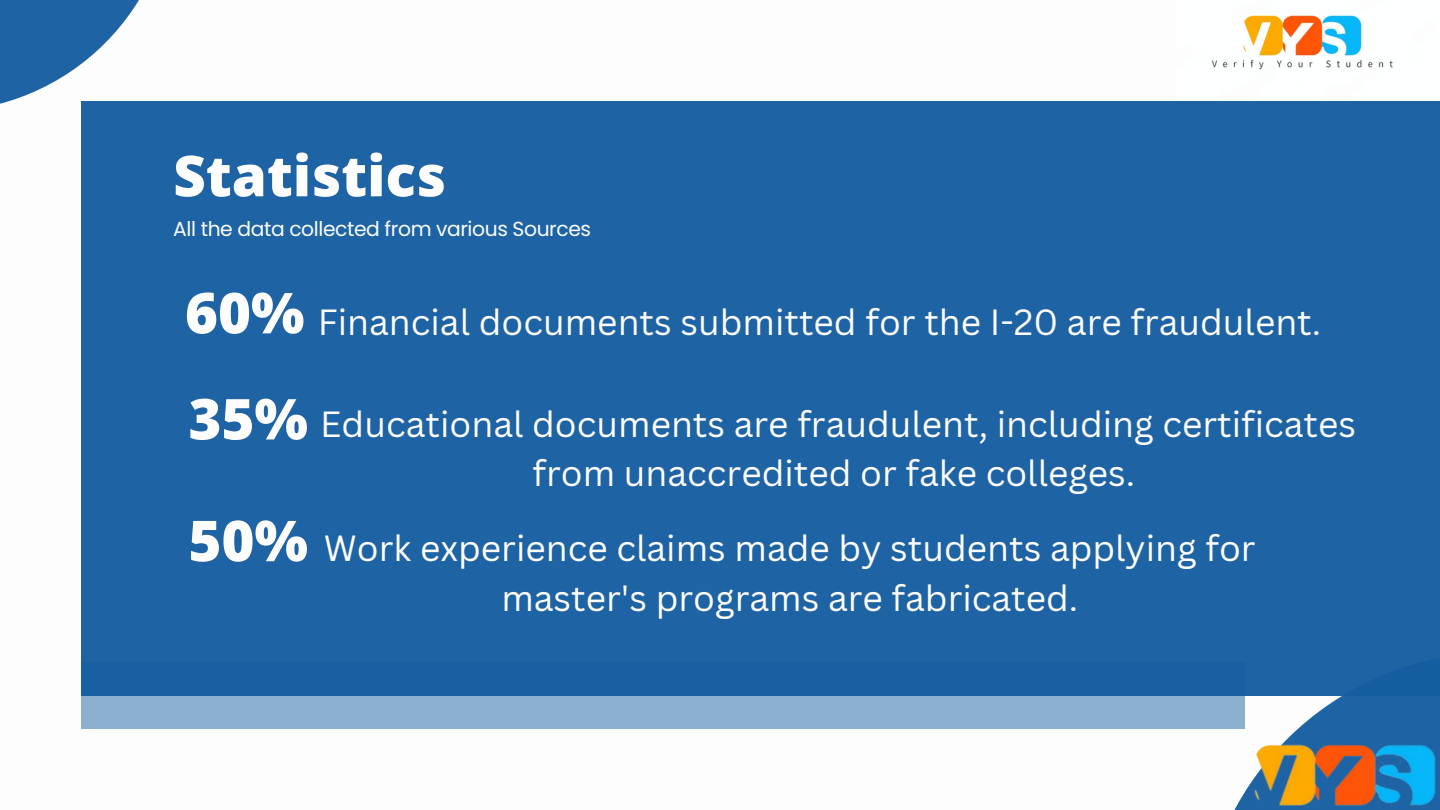
<style>
.page{position:relative;width:1440px;height:810px;background:#fff}
.page>*{position:absolute;margin:0;border:0;box-sizing:border-box;transform-origin:0 0}
.t1{font:800 56.4px "Open Sans";color:#fdfdfd}
.t2{font:35.4px/49.5px "Canva Sans";color:#fdfdfd;text-align:center}
.t3{font:20.3px "Poppins";letter-spacing:-.02em;color:#fdfdfd}
</style>
<div class="page">
<div style="left:81px;top:101px;width:1359px;height:594px;background:#1e63a4"></div>
<div style="left:81px;top:695px;width:1119px;height:34px;background:#8bafcf"></div>
<svg style="left:0;top:0;width:139px;height:104px;fill:#1e63a4"></svg>
<img style="left:1212px;top:15px;width:181px;height:55px">
<img style="left:1204px;top:695px;width:236px;height:115px">
<p class="t1" style="left:173px;top:136px;width:274px">Statistics</p>
<p class="t3" style="left:173px;top:215px;width:419px">All the data collected from various Sources</p>
<h1 class="t1" style="left:185px;top:273px;width:121px">60%</h1>
<h1 class="t2" style="left:318px;top:297px;width:1005px">Financial documents submitted for the I-20 are fraudulent.</h1>
<h1 class="t1" style="left:188px;top:379px;width:121px">35%</h1>
<h2 class="t1" style="left:188px;top:501px;width:121px">50%</h2>
<h2 class="t2" style="left:320px;top:398px;width:1037px">Educational documents are fraudulent, including certificates from unaccredited or fake colleges.</h2>
<h1 class="t2" style="left:324px;top:523px;width:933px">Work experience claims made by students applying for master's programs are fabricated.</h1>
</div>
